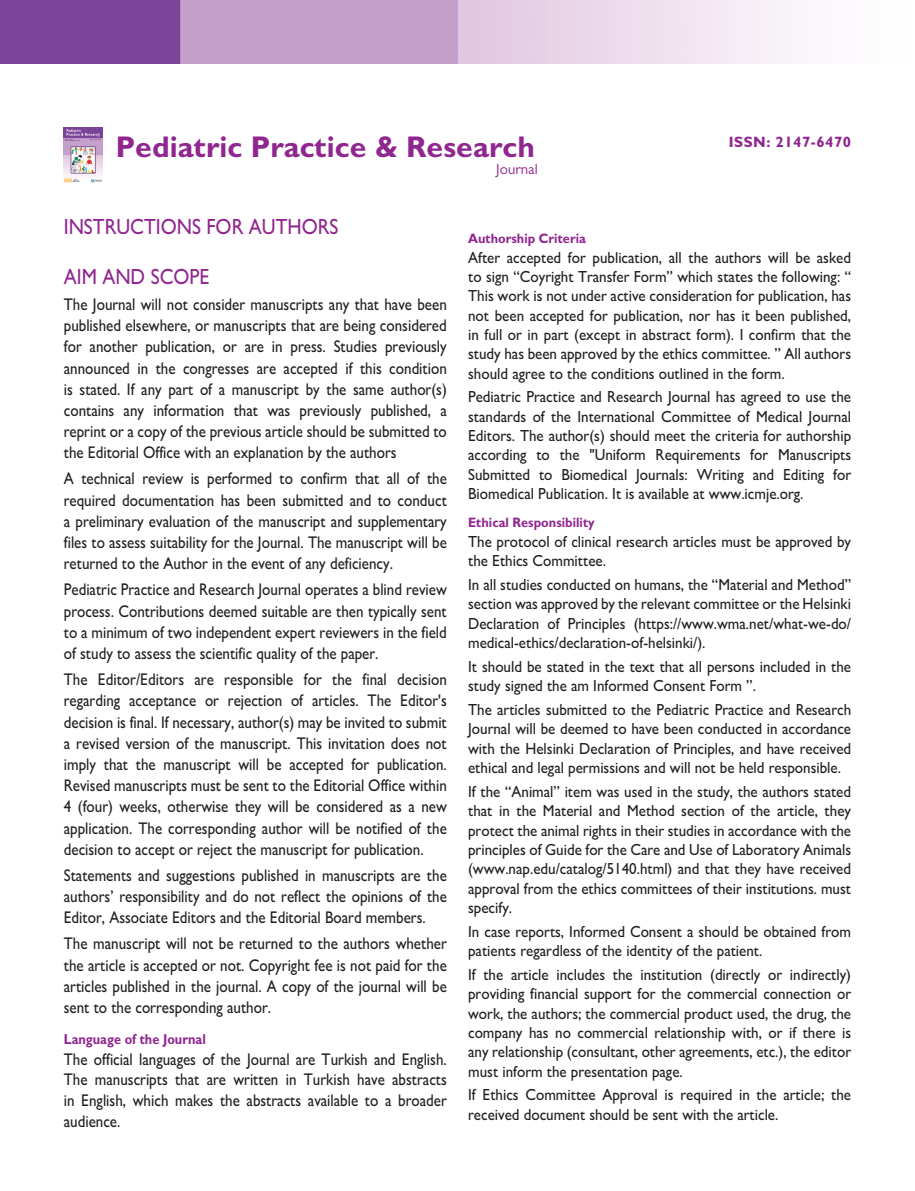
<style>
.page{position:relative;width:915px;height:1191px;background:#fff}
.page>*{position:absolute;margin:0;border:0;box-sizing:border-box;transform-origin:0 0}
.t1{font:700 30px "Gill Sans MT Pro";color:#90268f}
.t2{font:500 22.05px "Gill Sans MT Pro";color:#90268f;scale:.89 1}
.t3{font:500 16.95px/21.1px "Gill Sans MT Pro";color:#231f20;text-align:justify;scale:.89 1}
.t4{font:500 16.05px/19.4px "Gill Sans MT Pro";color:#231f20;text-align:justify;scale:.93 1}
.t5{font:700 15px "Gill Sans MT Pro";letter-spacing:.035em;color:#90268f}
.t6{font:15px "Gill Sans MT Pro";color:#90268f}
.t7{font:700 14.4px "Gill Sans MT Pro";color:#90268f;scale:.89 1}
.t8{font:700 13.65px "Gill Sans MT Pro";color:#90268f;scale:.93 1}
</style>
<div class="page">
<img style="left:64px;top:128px;width:39px;height:55px">
<img style="left:0;top:0;width:802px;height:64px">
<h1 class="t1" style="left:116px;top:128px;width:420px">Pediatric Practice &amp; Research</h1>
<p class="t6" style="left:496px;top:160px;width:43px">Journal</p>
<p class="t5" style="left:728px;top:132px;width:124px">ISSN: 2147-6470</p>
<p class="t2" style="left:64px;top:213px;width:310px">INSTRUCTIONS FOR AUTHORS</p>
<p class="t2" style="left:64px;top:263px;width:165px">AIM AND SCOPE</p>
<p class="t3" style="left:64px;top:293px;width:432px">The Journal will not consider manuscripts any that have been published elsewhere, or manuscripts that are being considered for another publication, or are in press. Studies previously announced in the congresses are accepted if this condition is stated. If any part of a manuscript by the same author(s) contains any information that was previously published, a reprint or a copy of the previous article should be submitted to the Editorial Office with an explanation by the authors</p>
<p class="t3" style="left:64px;top:468px;width:432px">A technical review is performed to confirm that all of the required documentation has been submitted and to conduct a preliminary evaluation of the manuscript and supplementary files to assess suitability for the Journal. The manuscript will be returned to the Author in the event of any deficiency.</p>
<p class="t3" style="left:64px;top:579px;width:431px">Pediatric Practice and Research Journal operates a blind review process. Contributions deemed suitable are then typically sent to a minimum of two independent expert reviewers in the field of study to assess the scientific quality of the paper.</p>
<p class="t3" style="left:64px;top:668px;width:431px">The Editor/Editors are responsible for the final decision regarding acceptance or rejection of articles. The Editor's decision is final. If necessary, author(s) may be invited to submit a revised version of the manuscript. This invitation does not imply that the manuscript will be accepted for publication.<br>Revised manuscripts must be sent to the Editorial Office within 4 (four) weeks, otherwise they will be considered as a new application. The corresponding author will be notified of the decision to accept or reject the manuscript for publication.</p>
<p class="t3" style="left:64px;top:864px;width:432px">Statements and suggestions published in manuscripts are the authors’ responsibility and do not reflect the opinions of the Editor, Associate Editors and the Editorial Board members.</p>
<p class="t3" style="left:64px;top:933px;width:431px">The manuscript will not be returned to the authors whether the article is accepted or not. Copyright fee is not paid for the articles published in the journal. A copy of the journal will be sent to the corresponding author.</p>
<p class="t7" style="left:64px;top:1029px;width:161px">Language of the Journal</p>
<p class="t3" style="left:64px;top:1048px;width:432px">The official languages of the Journal are Turkish and English.<br>The manuscripts that are written in Turkish have abstracts in English, which makes the abstracts available to a broader audience.</p>
<p class="t8" style="left:468px;top:230px;width:128px">Authorship Criteria</p>
<p class="t4" style="left:468px;top:247px;width:413px">After accepted for publication, all the authors will be asked to sign “Coyright Transfer Form” which states the following: “ This work is not under active consideration for publication, has not been accepted for publication, nor has it been published, in full or in part (except in abstract form). I confirm that the study has been approved by the ethics committee. ” All authors should agree to the conditions outlined in the form.</p>
<p class="t4" style="left:468px;top:387px;width:413px">Pediatric Practice and Research Journal has agreed to use the standards of the International Committee of Medical Journal Editors. The author(s) should meet the criteria for authorship according to the "Uniform Requirements for Manuscripts Submitted to Biomedical Journals: Writing and Editing for Biomedical Publication. It is available at www.icmje.org.</p>
<p class="t8" style="left:468px;top:514px;width:138px">Ethical Responsibility</p>
<p class="t4" style="left:468px;top:531px;width:413px">The protocol of clinical research articles must be approved by the Ethics Committee.</p>
<p class="t4" style="left:468px;top:575px;width:413px">In all studies conducted on humans, the “Material and Method” section was approved by the relevant committee or the Helsinki Declaration of Principles (https://www.wma.net/what-we-do/ medical-ethics/declaration-of-helsinki/).</p>
<p class="t4" style="left:468px;top:656px;width:413px">It should be stated in the text that all persons included in the study signed the am Informed Consent Form ”.</p>
<p class="t4" style="left:468px;top:700px;width:413px">The articles submitted to the Pediatric Practice and Research Journal will be deemed to have been conducted in accordance with the Helsinki Declaration of Principles, and have received ethical and legal permissions and will not be held responsible.</p>
<p class="t4" style="left:468px;top:781px;width:413px">If the “Animal” item was used in the study, the authors stated that in the Material and Method section of the article, they protect the animal rights in their studies in accordance with the principles of Guide for the Care and Use of Laboratory Animals (www.nap.edu/catalog/5140.html) and that they have received approval from the ethics committees of their institutions. must specify.</p>
<p class="t4" style="left:468px;top:921px;width:413px">In case reports, Informed Consent a should be obtained from patients regardless of the identity of the patient.</p>
<p class="t4" style="left:468px;top:964px;width:413px">If the article includes the institution (directly or indirectly) providing financial support for the commercial connection or work, the authors; the commercial product used, the drug, the company has no commercial relationship with, or if there is any relationship (consultant, other agreements, etc.), the editor must inform the presentation page.</p>
<p class="t4" style="left:468px;top:1085px;width:413px">If Ethics Committee Approval is required in the article; the received document should be sent with the article.</p>
</div>
